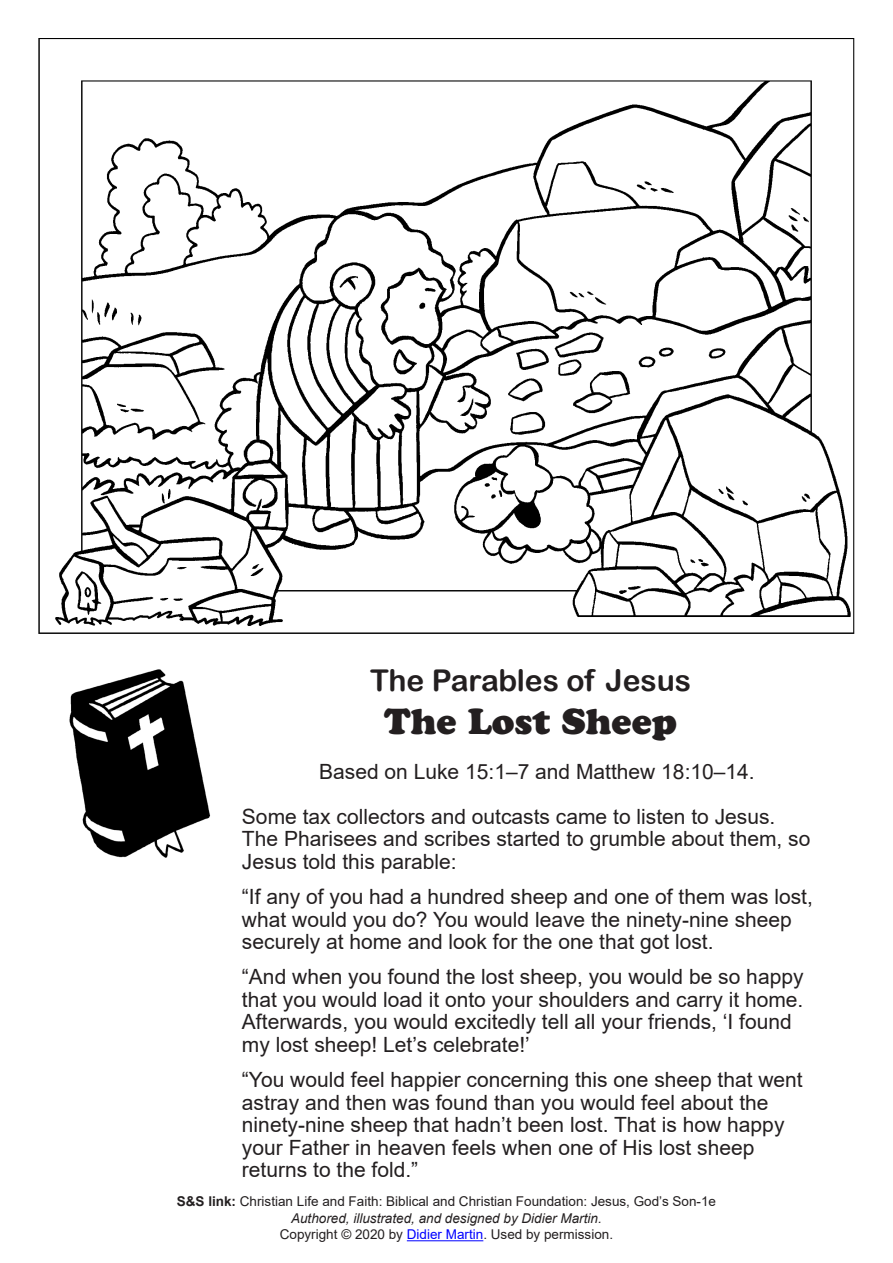
<style>
.page{position:relative;width:893px;height:1263px;background:#fff}
.page>*{position:absolute;margin:0;border:0;box-sizing:border-box;transform-origin:0 0}
.t1{font:36px "Cooper Black Std";color:#231f20}
.t2{font:30px "Arial Rounded MT Bold";color:#231f20}
.t3{font:21px/22.5px "Arial";color:#231f20}
.t4{font:13.5px/16.5px "Arial";color:#231f20;text-align:center}
.s1{font-weight:700}
.s2{font-style:italic}
.s3{color:#00f}
</style>
<div class="page">
<img style="left:38px;top:38px;width:817px;height:596px">
<img style="left:69px;top:669px;width:142px;height:189px">
<hr style="left:407px;top:1240px;width:76px;height:1px;background:#00f">
<h2 class="t2" style="left:370px;top:662px;width:323px">The Parables of Jesus</h2>
<h1 class="t1" style="left:384px;top:700px;width:294px">The Lost Sheep</h1>
<p class="t3" style="left:242px;top:749px;width:535px;line-height:45px;text-indent:77px">Based on Luke 15:1–7 and Matthew 18:10–14.<br>Some tax collectors and outcasts came to listen to Jesus.</p>
<p class="t3" style="left:242px;top:828px;width:570px">The Pharisees and scribes started to grumble about them, so<br>Jesus told this parable:</p>
<p class="t3" style="left:242px;top:885px;width:572px">“If any of you had a hundred sheep and one of them was lost, what would you do? You would leave the ninety-nine sheep securely at home and look for the one that got lost.</p>
<p class="t3" style="left:242px;top:966px;width:563px">“And when you found the lost sheep, you would be so happy that you would load it onto your shoulders and carry it home.<br>Afterwards, you would excitedly tell all your friends, ‘I found my lost sheep! Let’s celebrate!’</p>
<p class="t3" style="left:242px;top:1068px;width:562px">“You would feel happier concerning this one sheep that went astray and then was found than you would feel about the ninety-nine sheep that hadn’t been lost. That is how happy your Father in heaven feels when one of His lost sheep returns to the fold.”</p>
<p class="t4" style="left:177px;top:1193px;width:541px"><span class="s1">S&amp;S link:</span> Christian Life and Faith: Biblical and Christian Foundation: Jesus, God’s Son-1e<br><span class="s2">Authored, illustrated, and designed by Didier Martin.<br></span>Copyright © 2020 by <span class="s3">Didier Martin</span>. Used by permission.</p>
</div>
